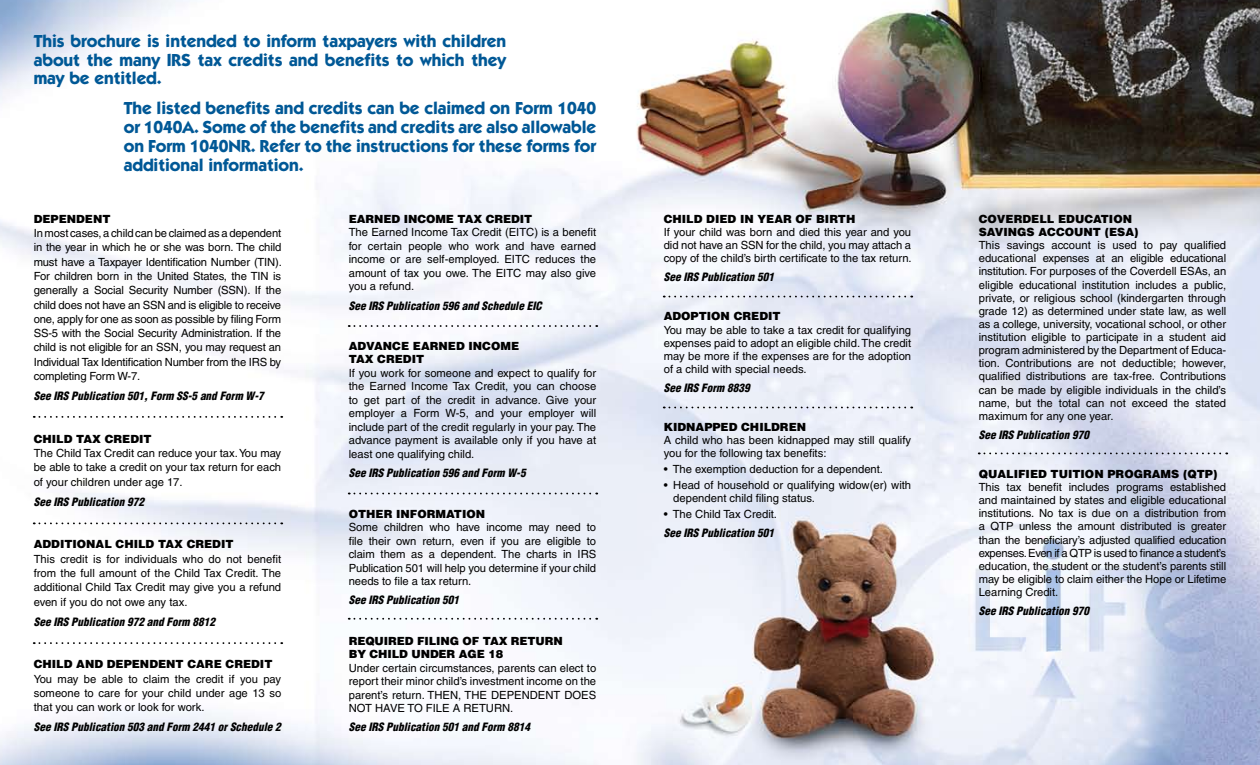
<style>
.page{position:relative;width:1260px;height:765px;background:#fff}
.page>*{position:absolute;margin:0;border:0;box-sizing:border-box;transform-origin:0 0}
.t1{font:700 17.5px/18.8px "Itc Kabel";letter-spacing:-.005em;color:#005896;text-align:justify}
.t2{font:11.25px/13.1px "Helvetica";color:#000;text-align:justify}
.t3{font:italic 900 condensed 11.25px "Helvetica";color:#000}
.t4{font:900 11.25px/13.5px "Helvetica";color:#000}
</style>
<div class="page">
<img style="left:0;top:0;width:1260px;height:765px">
<svg style="left:34px;top:416px;width:248px;height:2px"></svg>
<svg style="left:349px;top:618px;width:248px;height:2px"></svg>
<svg style="left:664px;top:407px;width:248px;height:1px"></svg>
<svg style="left:979px;top:452px;width:248px;height:2px"></svg>
<svg style="left:34px;top:522px;width:248px;height:2px"></svg>
<svg style="left:34px;top:642px;width:248px;height:2px"></svg>
<svg style="left:349px;top:325px;width:248px;height:2px"></svg>
<svg style="left:349px;top:493px;width:248px;height:1px"></svg>
<svg style="left:664px;top:296px;width:248px;height:2px"></svg>
<h1 class="t1" style="left:34px;top:31px;width:474px">This brochure is intended to inform taxpayers with children about the many IRS tax credits and benefits to which they may be entitled.</h1>
<h1 class="t1" style="left:124px;top:99px;width:474px">The listed benefits and credits can be claimed on Form 1040 or 1040A. Some of the benefits and credits are also allowable on Form 1040NR. Refer to the instructions for these forms for additional information.</h1>
<p class="t4" style="left:34px;top:212px;width:78px">DEPENDENT</p>
<p class="t2" style="left:34px;top:226px;width:250px;line-height:14.2px">In most cases, a child can be claimed as a dependent in the year in which he or she was born. The child must have a Taxpayer Identification Number (TIN).<br>For children born in the United States, the TIN is generally a Social Security Number (SSN). If the child does not have an SSN and is eligible to receive one, apply for one as soon as possible by filing Form SS-5 with the Social Security Administration. If the child is not eligible for an SSN, you may request an Individual Tax Identification Number from the IRS by completing Form W-7.</p>
<p class="t3" style="left:34px;top:389px;width:231px">See IRS Publication 501, Form SS-5 and Form W-7</p>
<p class="t4" style="left:34px;top:432px;width:119px">CHILD TAX CREDIT</p>
<p class="t2" style="left:34px;top:446px;width:249px;line-height:14.2px">The Child Tax Credit can reduce your tax. You may be able to take a credit on your tax return for each of your children under age 17.</p>
<p class="t3" style="left:34px;top:494px;width:112px">See IRS Publication 972</p>
<p class="t4" style="left:34px;top:537px;width:201px">ADDITIONAL CHILD TAX CREDIT</p>
<p class="t2" style="left:34px;top:552px;width:249px;line-height:14.2px">This credit is for individuals who do not benefit from the full amount of the Child Tax Credit. The additional Child Tax Credit may give you a refund even if you do not owe any tax.</p>
<p class="t3" style="left:34px;top:614px;width:183px">See IRS Publication 972 and Form 8812</p>
<p class="t4" style="left:34px;top:657px;width:240px">CHILD AND DEPENDENT CARE CREDIT</p>
<p class="t2" style="left:34px;top:672px;width:249px;line-height:14.2px">You may be able to claim the credit if you pay someone to care for your child under age 13 so that you can work or look for work.</p>
<p class="t3" style="left:34px;top:720px;width:249px">See IRS Publication 503 and Form 2441 or Schedule 2</p>
<p class="t4" style="left:349px;top:212px;width:185px">EARNED INCOME TAX CREDIT</p>
<p class="t2" style="left:349px;top:226px;width:249px;line-height:13.5px">The Earned Income Tax Credit (EITC) is a benefit for certain people who work and have earned income or are self-employed. EITC reduces the amount of tax you owe. The EITC may also give you a refund.</p>
<p class="t3" style="left:349px;top:298px;width:195px">See IRS Publication 596 and Schedule EIC</p>
<p class="t4" style="left:349px;top:339px;width:172px">ADVANCE EARNED INCOME<br>TAX CREDIT</p>
<p class="t2" style="left:349px;top:366px;width:249px;line-height:13.5px">If you work for someone and expect to qualify for the Earned Income Tax Credit, you can choose to get part of the credit in advance. Give your employer a Form W-5, and your employer will include part of the credit regularly in your pay. The advance payment is available only if you have at least one qualifying child.</p>
<p class="t3" style="left:349px;top:466px;width:178px">See IRS Publication 596 and Form W-5</p>
<p class="t4" style="left:349px;top:506px;width:138px">OTHER INFORMATION</p>
<p class="t2" style="left:349px;top:520px;width:249px;line-height:13.5px">Some children who have income may need to file their own return, even if you are eligible to claim them as a dependent. The charts in IRS Publication 501 will help you determine if your child needs to file a tax return.</p>
<p class="t3" style="left:349px;top:593px;width:112px">See IRS Publication 501</p>
<p class="t4" style="left:349px;top:634px;width:216px">REQUIRED FILING OF TAX RETURN<br>BY CHILD UNDER AGE 18</p>
<p class="t2" style="left:349px;top:661px;width:249px;line-height:13.5px">Under certain circumstances, parents can elect to report their minor child’s investment income on the parent’s return. THEN, THE DEPENDENT DOES NOT HAVE TO FILE A RETURN.</p>
<p class="t3" style="left:349px;top:720px;width:183px">See IRS Publication 501 and Form 8814</p>
<p class="t4" style="left:664px;top:212px;width:193px">CHILD DIED IN YEAR OF BIRTH</p>
<p class="t2" style="left:664px;top:225px;width:249px">If your child was born and died this year and you did not have an SSN for the child, you may attach a copy of the child’s birth certificate to the tax return.</p>
<p class="t3" style="left:664px;top:270px;width:112px">See IRS Publication 501</p>
<p class="t4" style="left:664px;top:309px;width:118px">ADOPTION CREDIT</p>
<p class="t2" style="left:664px;top:323px;width:249px">You may be able to take a tax credit for qualifying expenses paid to adopt an eligible child. The credit may be more if the expenses are for the adoption of a child with special needs.</p>
<p class="t3" style="left:664px;top:381px;width:87px">See IRS Form 8839</p>
<p class="t4" style="left:664px;top:420px;width:144px">KIDNAPPED CHILDREN</p>
<p class="t2" style="left:664px;top:434px;width:249px">A child who has been kidnapped may still qualify you for the following tax benefits:</p>
<p class="t2" style="left:664px;top:463px;width:221px">• The exemption deduction for a dependent.</p>
<p class="t2" style="left:673px;top:479px;width:239px;text-indent:-10px">• Head of household or qualifying widow(er) with dependent child filing status.</p>
<p class="t2" style="left:664px;top:508px;width:115px">• The Child Tax Credit.</p>
<p class="t3" style="left:664px;top:526px;width:112px">See IRS Publication 501</p>
<p class="t4" style="left:979px;top:212px;width:161px;line-height:13.1px">COVERDELL EDUCATION<br>SAVINGS ACCOUNT (ESA)</p>
<p class="t2" style="left:979px;top:239px;width:249px">This savings account is used to pay qualified educational expenses at an eligible educational institution. For purposes of the Coverdell ESAs, an eligible educational institution includes a public, private, or religious school (kindergarten through grade 12) as determined under state law, as well as a college, university, vocational school, or other institution eligible to participate in a student aid program administered by the Department of Educa&shy;tion. Contributions are not deductible; however, qualified distributions are tax-free. Contributions can be made by eligible individuals in the child’s name, but the total can not exceed the stated maximum for any one year.</p>
<p class="t3" style="left:979px;top:427px;width:112px">See IRS Publication 970</p>
<p class="t4" style="left:979px;top:467px;width:240px">QUALIFIED TUITION PROGRAMS (QTP)</p>
<p class="t2" style="left:979px;top:480px;width:249px">This tax benefit includes programs established and maintained by states and eligible educational institutions. No tax is due on a distribution from a QTP unless the amount distributed is greater than the beneficiary’s adjusted qualified education expenses. Even if a QTP is used to finance a student’s education, the student or the student’s parents still may be eligible to claim either the Hope or Lifetime Learning Credit.</p>
<p class="t3" style="left:979px;top:604px;width:112px">See IRS Publication 970</p>
</div>
